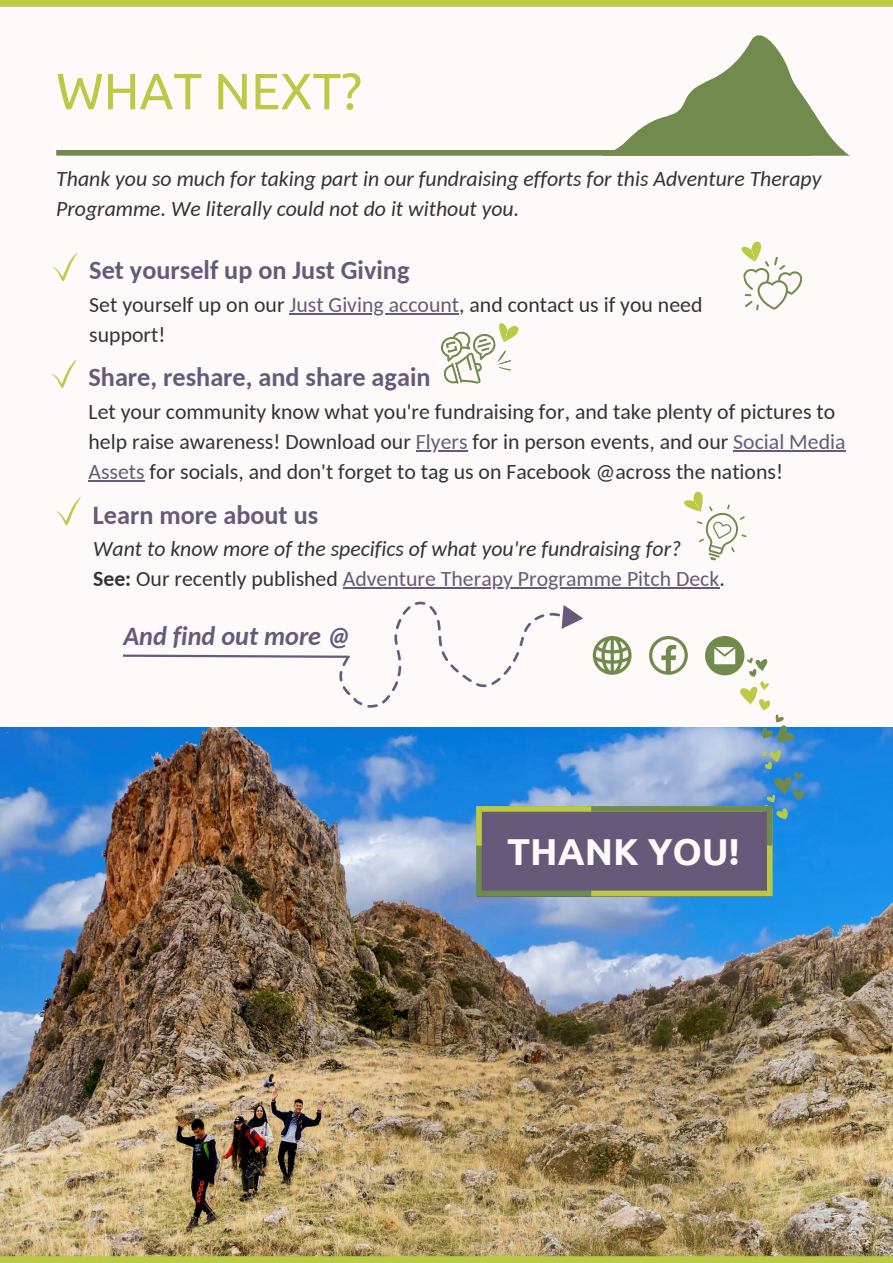
<style>
.page{position:relative;width:893px;height:1263px;background:#fff9f9}
.page>*{position:absolute;margin:0;border:0;box-sizing:border-box;transform-origin:0 0}
.t1{font:51px "Ubuntu";color:#baca44}
.t2{font:700 37.5px "Ubuntu";color:#fff9f9}
.t3{font:700 26.25px "Carlito";color:#67597a}
.t4{font:italic 700 26.25px "Carlito";color:#67597a}
.t5{font:21.75px/30.4px "Carlito";color:#303437}
.t6{font:italic 21.75px/30.4px "Carlito";color:#303437}
.s1{color:#67597a}
.s2{font-weight:700;font-style:normal}
.s3{font-style:normal}
.s4{font-style:normal;color:#67597a}
</style>
<div class="page">
<div style="left:0;top:0;width:893px;height:7px;background:#baca44"></div>
<img style="left:0;top:727px;width:893px;height:529px">
<div style="left:0;top:1256px;width:893px;height:7px;background:#baca44"></div>
<div style="left:56px;top:150px;width:755px;height:6px;background:#708b4d"></div>
<svg style="left:600px;top:35px;width:250px;height:121px"></svg>
<svg style="left:593px;top:636px;width:38px;height:39px"></svg>
<svg style="left:649px;top:636px;width:39px;height:39px"></svg>
<hr style="left:343px;top:587px;width:376px;height:2px;background:#67597a">
<svg style="left:561px;top:605px;width:22px;height:24px"></svg>
<svg style="left:329px;top:587px;width:232px;height:183px"></svg>
<svg style="left:123px;top:653px;width:229px;height:6px"></svg>
<div style="left:477px;top:806px;width:293px;height:90px;background:#67597a"></div>
<div style="left:477px;top:806px;width:286px;height:6px;background:#baca44"></div>
<div style="left:476px;top:891px;width:286px;height:5px;background:#708b4d"></div>
<div style="left:767px;top:809px;width:5px;height:87px;background:#baca44"></div>
<div style="left:476px;top:806px;width:6px;height:87px;background:#708b4d"></div>
<div style="left:476px;top:806px;width:6px;height:40px;background:#baca44"></div>
<div style="left:591px;top:806px;width:178px;height:6px;background:#708b4d"></div>
<div style="left:591px;top:891px;width:178px;height:5px;background:#baca44"></div>
<div style="left:767px;top:806px;width:5px;height:39px;background:#708b4d"></div>
<svg style="left:53px;top:253px;width:24px;height:28px"></svg>
<svg style="left:52px;top:360px;width:25px;height:28px"></svg>
<svg style="left:56px;top:497px;width:25px;height:29px"></svg>
<hr style="left:289px;top:313px;width:170px;height:2px;background:#67597a">
<hr style="left:416px;top:450px;width:51px;height:2px;background:#67597a">
<hr style="left:733px;top:450px;width:112px;height:2px;background:#67597a">
<hr style="left:88px;top:480px;width:57px;height:2px;background:#67597a">
<svg style="left:741px;top:241px;width:61px;height:70px"></svg>
<svg style="left:441px;top:323px;width:78px;height:61px"></svg>
<svg style="left:684px;top:491px;width:63px;height:70px"></svg>
<svg style="left:705px;top:636px;width:99px;height:197px"></svg>
<h1 class="t1" style="left:56px;top:62px;width:307px">WHAT NEXT?</h1>
<p class="t6" style="left:56px;top:165px;width:766px">Thank you so much for taking part in our fundraising efforts for this Adventure Therapy<br>Programme. We literally could not do it without you.</p>
<p class="t3" style="left:89px;top:260px;width:322px">Set yourself up on Just Giving</p>
<p class="t5" style="left:89px;top:291px;width:614px">Set yourself up on our <span class="s1">Just Giving account</span>, and contact us if you need support!</p>
<p class="t3" style="left:88px;top:367px;width:343px">Share, reshare, and share again</p>
<p class="t5" style="left:88px;top:398px;width:758px">Let your community know what you're fundraising for, and take plenty of pictures to help raise awareness! Download our <span class="s1">Flyers</span> for in person events, and our <span class="s1">Social Media<br>Assets</span> for socials, and don't forget to tag us on Facebook @across the nations!</p>
<p class="t3" style="left:93px;top:504px;width:227px">Learn more about us</p>
<p class="t6" style="left:93px;top:535px;width:633px">Want to know more of the specifics of what you're fundraising for?<br><span class="s2">See:</span> <span class="s3">Our recently published</span> <span class="s4">Adventure Therapy Programme Pitch Deck</span><span class="s3">.</span></p>
<p class="t4" style="left:123px;top:626px;width:229px">And find out more @</p>
<h2 class="t2" style="left:507px;top:830px;width:234px">THANK YOU!</h2>
</div>
